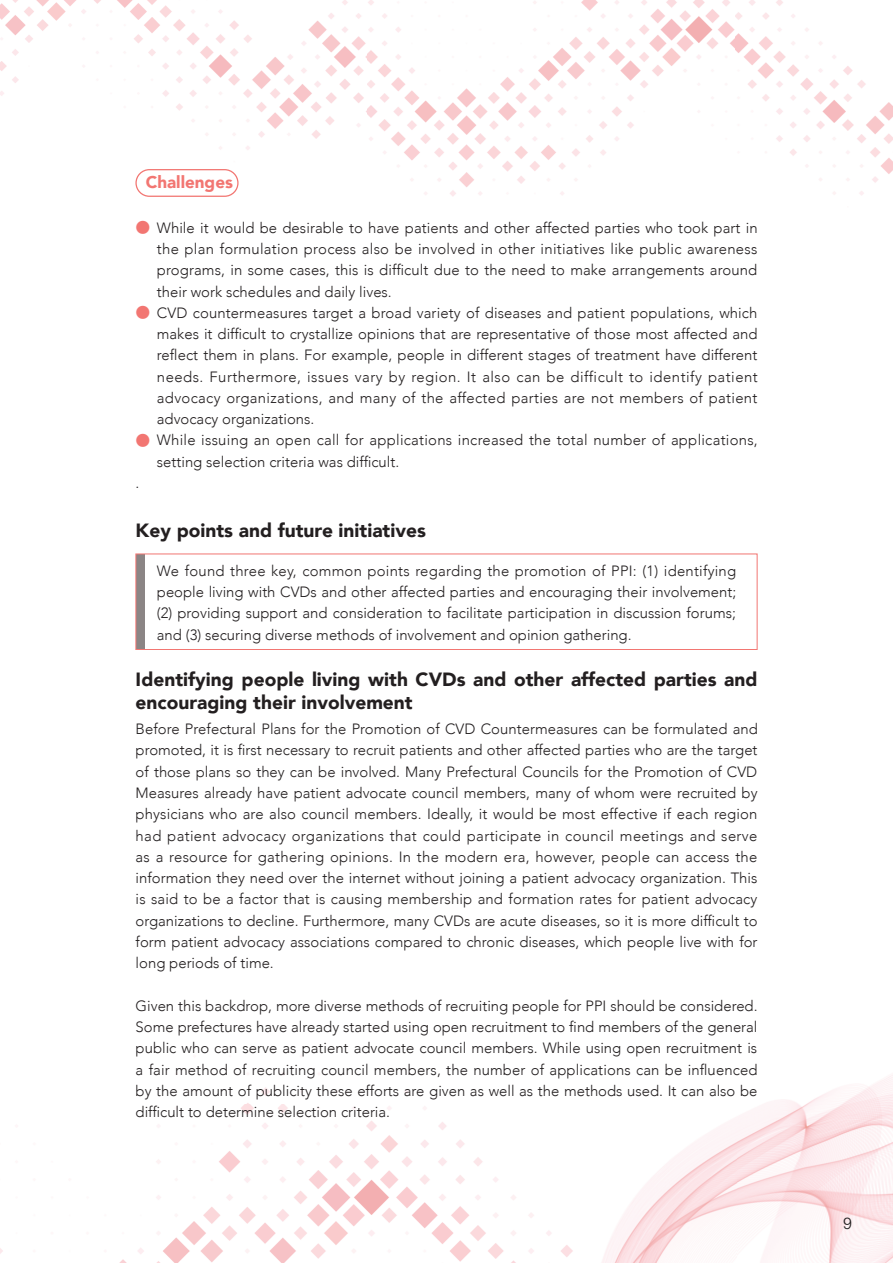
<style>
.page{position:relative;width:893px;height:1263px;background:#fff}
.page>*{position:absolute;margin:0;border:0;box-sizing:border-box;transform-origin:0 0}
.t1{font:900 19.2px/23.4px "Avenir";color:#231f20}
.t2{font:900 16.95px "Avenir";color:#f27672}
.t3{font:300 16.95px "Nimbus San";color:#231f20}
.t4{font:300 14.85px/21.3px "Avenir";color:#231f20;text-align:justify}
.s1{font-family:"Koz Min Pr 6 N";font-weight:400;color:#f27672}
</style>
<div class="page">
<img style="left:0;top:0;width:893px;height:1263px">
<div style="left:135px;top:169px;width:104px;height:28px;border:1px solid #f27672;border-radius:13px"></div>
<div style="left:136px;top:554px;width:9px;height:95px;background:#8b8585"></div>
<div style="left:135px;top:553px;width:622px;height:97px;border:1px solid #f27672"></div>
<p class="t2" style="left:146px;top:167px;width:89px">Challenges</p>
<p class="t4" style="left:157px;top:217px;width:602px;text-indent:-21px"><span class="s1">●</span> While it would be desirable to have patients and other affected parties who took part in the plan formulation process also be involved in other initiatives like public awareness programs, in some cases, this is difficult due to the need to make arrangements around their work schedules and daily lives.</p>
<p class="t4" style="left:157px;top:302px;width:602px;text-indent:-21px"><span class="s1">●</span> CVD countermeasures target a broad variety of diseases and patient populations, which makes it difficult to crystallize opinions that are representative of those most affected and reflect them in plans. For example, people in different stages of treatment have different needs. Furthermore, issues vary by region. It also can be difficult to identify patient advocacy organizations, and many of the affected parties are not members of patient advocacy organizations.</p>
<p class="t4" style="left:136px;top:430px;width:624px"><span class="s1">●</span> While issuing an open call for applications increased the total number of applications,</p>
<p class="t4" style="left:157px;top:451px;width:244px">setting selection criteria was difficult.</p>
<p class="t4" style="left:136px;top:472px;width:5px">.</p>
<p class="t1" style="left:136px;top:518px;width:292px">Key points and future initiatives</p>
<p class="t4" style="left:157px;top:560px;width:581px">We found three key, common points regarding the promotion of PPI: (1) identifying people living with CVDs and other affected parties and encouraging their involvement; (2) providing support and consideration to facilitate participation in discussion forums; and (3) securing diverse methods of involvement and opinion gathering.</p>
<p class="t1" style="left:136px;top:667px;width:623px">Identifying people living with CVDs and other affected parties and encouraging their involvement</p>
<p class="t4" style="left:136px;top:718px;width:624px">Before Prefectural Plans for the Promotion of CVD Countermeasures can be formulated and promoted, it is first necessary to recruit patients and other affected parties who are the target of those plans so they can be involved. Many Prefectural Councils for the Promotion of CVD Measures already have patient advocate council members, many of whom were recruited by physicians who are also council members. Ideally, it would be most effective if each region had patient advocacy organizations that could participate in council meetings and serve as a resource for gathering opinions. In the modern era, however, people can access the information they need over the internet without joining a patient advocacy organization. This is said to be a factor that is causing membership and formation rates for patient advocacy organizations to decline. Furthermore, many CVDs are acute diseases, so it is more difficult to form patient advocacy associations compared to chronic diseases, which people live with for long periods of time.</p>
<p class="t4" style="left:136px;top:995px;width:623px">Given this backdrop, more diverse methods of recruiting people for PPI should be considered.<br>Some prefectures have already started using open recruitment to find members of the general public who can serve as patient advocate council members. While using open recruitment is a fair method of recruiting council members, the number of applications can be influenced by the amount of publicity these efforts are given as well as the methods used. It can also be difficult to determine selection criteria.</p>
<p class="t3" style="left:843px;top:1215px;width:11px">9</p>
</div>
